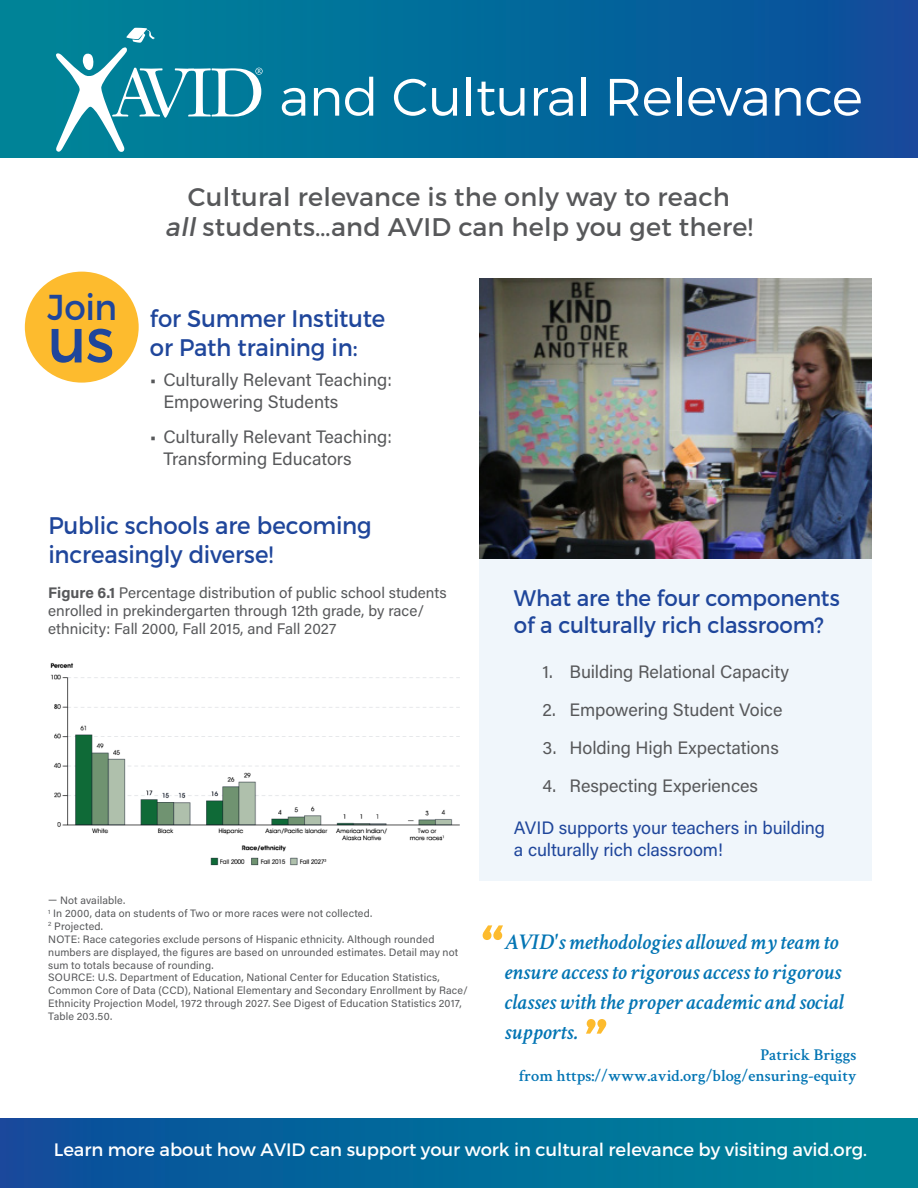
<style>
.page{position:relative;width:918px;height:1188px;background:#fff}
.page>*{position:absolute;margin:0;border:0;box-sizing:border-box;transform-origin:0 0}
.t1{font:72px "Montserrat";color:#fdbb2e}
.t2{font:63px "Montserrat";color:#1f469b;scale:.95 1}
.t3{font:300 52.5px "Montserrat";letter-spacing:-.01em;color:#fff}
.t4{font:36px "Montserrat";color:#1f469b;scale:.95 1}
.t5{font:25.5px/30.6px "Montserrat";letter-spacing:.01em;color:#57585a;text-align:center}
.t6{font:24px/28.8px "Montserrat";letter-spacing:-.005em;color:#1f469b;scale:.95 1}
.Default{font:italic 600 22.5px/30px "Crimson Text";color:#0375b4}
.t7{font:22.5px/27px "Montserrat";letter-spacing:-.005em;color:#1f469b;scale:.95 1}
.t8{font:18px/22.5px "Acumin Pro";letter-spacing:-.005em;color:#57585a}
.t9{font:18px "Montserrat";letter-spacing:-.005em;color:#fff}
.t10{font:18px/21.6px "Acumin Pro";letter-spacing:-.005em;color:#1f469b}
.Default-2{font:600 16.5px "Crimson Text";color:#0375b4}
.t11{font:15.3px/18.3px "Acumin Pro";color:#57585a}
.t12{font:10.65px/12.9px "Acumin Pro";letter-spacing:.015em;color:#57585a}
.s1{font-style:italic}
.s2{font-weight:700}
</style>
<div class="page">
<img style="left:480px;top:278px;width:392px;height:281px">
<div style="left:25px;top:272px;width:114px;height:111px;background:#fdbb2e;border-radius:50%"></div>
<div style="left:480px;top:559px;width:392px;height:321px;background:#f0f6fb"></div>
<div style="left:0;top:1119px;width:918px;height:69px;background:linear-gradient(to right,#0b4d9c,#008898)"></div>
<div style="left:0;top:0;width:918px;height:158px;background:linear-gradient(to right,#008998,#0b4d9c)"></div>
<svg style="left:56px;top:28px;width:207px;height:124px"></svg>
<img style="left:50px;top:663px;width:410px;height:203px">
<p class="t3" style="left:279px;top:65px;width:585px">and Cultural Relevance</p>
<p class="t4" style="left:48px;top:285px;width:75px">Join</p>
<p class="t2" style="left:48px;top:301px;width:72px">us</p>
<p class="t5" style="left:165px;top:181px;width:590px">Cultural relevance is the only way to reach<br><span class="s1">all</span> students…and AVID can help you get there!</p>
<p class="t6" style="left:150px;top:304px;width:249px">for Summer Institute or Path training in:</p>
<p class="t8" style="left:163px;top:367px;width:230px;text-indent:-14px">• Culturally Relevant Teaching:<br>Empowering Students</p>
<p class="t8" style="left:163px;top:424px;width:230px;text-indent:-14px">• Culturally Relevant Teaching:<br>Transforming Educators</p>
<p class="t6" style="left:48px;top:511px;width:342px">Public schools are becoming increasingly diverse!</p>
<p class="t11" style="left:48px;top:583px;width:400px"><span class="s2">Figure 6.1</span> Percentage distribution of public school students enrolled in prekindergarten through 12th grade, by race/ ethnicity: Fall 2000, Fall 2015, and Fall 2027</p>
<p class="t12" style="left:48px;top:894px;width:78px">— Not available.</p>
<p class="t12" style="left:48px;top:907px;width:326px"><sup>1</sup> In 2000, data on students of Two or more races were not collected.</p>
<p class="t12" style="left:48px;top:919px;width:56px"><sup>2</sup> Projected.</p>
<p class="t12" style="left:48px;top:932px;width:411px">NOTE: Race categories exclude persons of Hispanic ethnicity. Although rounded numbers are displayed, the figures are based on unrounded estimates. Detail may not sum to totals because of rounding.</p>
<p class="t12" style="left:48px;top:971px;width:421px">SOURCE: U.S. Department of Education, National Center for Education Statistics, Common Core of Data (CCD), National Elementary and Secondary Enrollment by Race/ Ethnicity Projection Model, 1972 through 2027. See Digest of Education Statistics 2017, Table 203.50.</p>
<p class="t7" style="left:514px;top:584px;width:345px">What are the four components of a culturally rich classroom?</p>
<p class="t8" style="left:542px;top:659px;width:248px">1. Building Relational Capacity</p>
<p class="t8" style="left:542px;top:698px;width:241px">2. Empowering Student Voice</p>
<p class="t8" style="left:542px;top:736px;width:238px">3. Holding High Expectations</p>
<p class="t8" style="left:542px;top:774px;width:217px">4. Respecting Experiences</p>
<p class="t10" style="left:514px;top:816px;width:313px">AVID supports your teachers in building a culturally rich classroom!</p>
<p class="t1" style="left:480px;top:906px;width:28px">“</p>
<p class="Default" style="left:504px;top:925px;width:341px">AVID's methodologies allowed my team to ensure access to rigorous access to rigorous classes with the proper academic and social supports.</p>
<p class="Default-2" style="left:761px;top:1043px;width:97px">Patrick Briggs</p>
<p class="Default-2" style="left:519px;top:1064px;width:339px">from https://www.avid.org/blog/ensuring-equity</p>
<p class="t1" style="left:609px;top:1053px;width:28px;rotate:-180deg">“</p>
<p class="t9" style="left:54px;top:1138px;width:815px">Learn more about how AVID can support your work in cultural relevance by visiting avid.org.</p>
</div>
